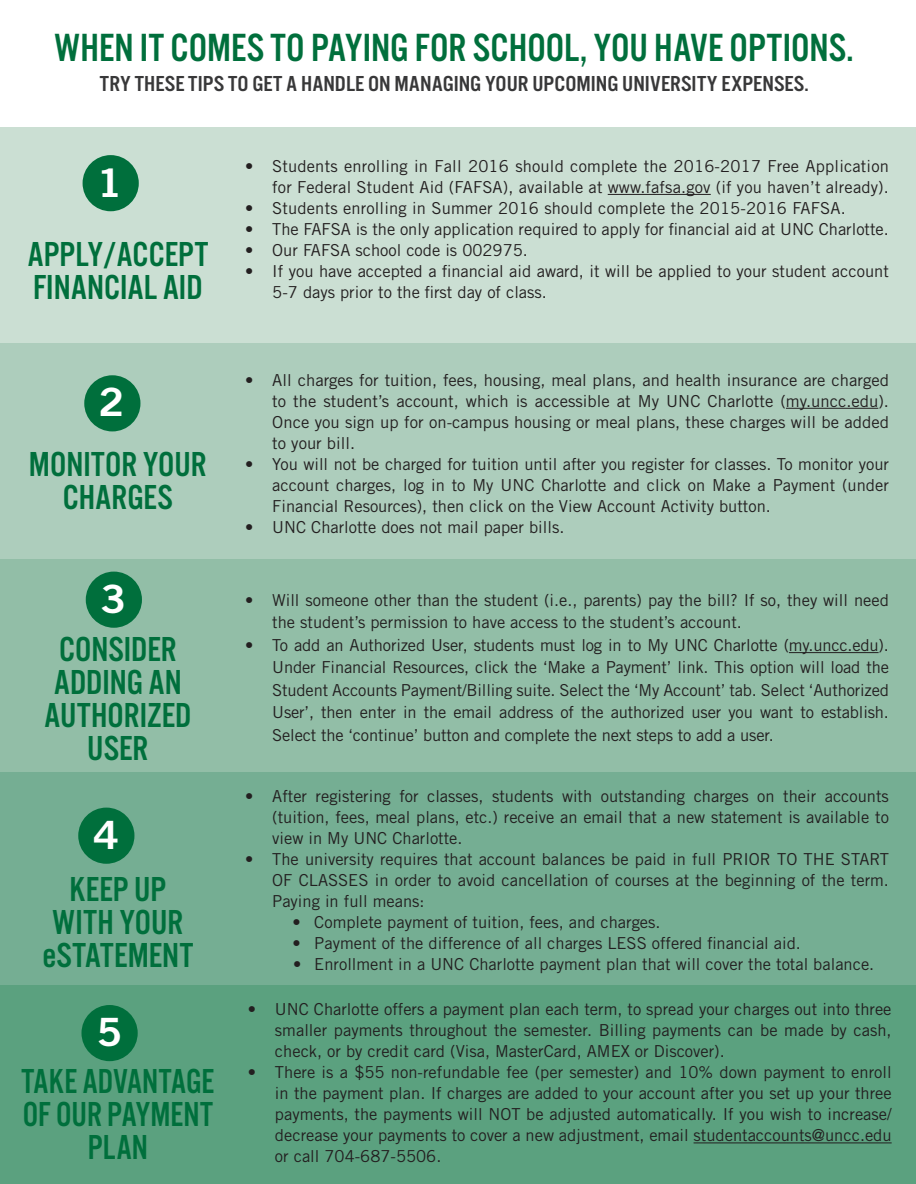
<style>
.page{position:relative;width:916px;height:1184px;background:#fff}
.page>*{position:absolute;margin:0;border:0;box-sizing:border-box;transform-origin:0 0}
.t1{font:40.8px "Alternate Got No 3 D";color:#006f3c}
.t2{font:39px "Trade Gothic LT Std Bd 2";color:#fff;scale:1.09 1}
.t3{font:36px/33px "Alternate Got No 3 D";color:#006f3c;text-align:center}
.t4{font:36px/33px "Alternate Got No 3 D";color:#006f3c;text-align:center;scale:.95 1}
.t5{font:22.5px "Alternate Got No 3 D";color:#383839;scale:1.09 1}
.t6{font:16.5px/21px "Trade Gothic LT Std";color:#231f20;text-align:justify}
</style>
<div class="page">
<div style="left:0;top:127px;width:915px;height:217px;background:#cbdfd3"></div>
<div style="left:0;top:344px;width:915px;height:216px;background:#adcdbc"></div>
<div style="left:0;top:560px;width:915px;height:216px;background:#92bea7"></div>
<div style="left:0;top:773px;width:915px;height:216px;background:#75ae93"></div>
<div style="left:0;top:985px;width:915px;height:199px;background:#5ba17f"></div>
<div style="left:83px;top:155px;width:56px;height:56px;background:#006f3c;border-radius:50%"></div>
<hr style="left:607px;top:194px;width:103px;height:1px;background:#231f20">
<hr style="left:785px;top:408px;width:93px;height:1px;background:#231f20">
<hr style="left:788px;top:652px;width:90px;height:1px;background:#231f20">
<hr style="left:693px;top:1142px;width:198px;height:1px;background:#231f20">
<div style="left:84px;top:375px;width:56px;height:56px;background:#006f3c;border-radius:50%"></div>
<div style="left:86px;top:572px;width:56px;height:56px;background:#006f3c;border-radius:50%"></div>
<div style="left:78px;top:808px;width:56px;height:56px;background:#006f3c;border-radius:50%"></div>
<div style="left:81px;top:1005px;width:57px;height:56px;background:#006f3c;border-radius:50%"></div>
<p class="t1" style="left:54px;top:26px;width:800px">WHEN IT COMES TO PAYING FOR SCHOOL, YOU HAVE OPTIONS.</p>
<p class="t5" style="left:100px;top:71px;width:651px">TRY THESE TIPS TO GET A HANDLE ON MANAGING YOUR UPCOMING UNIVERSITY EXPENSES.</p>
<p class="t2" style="left:97px;top:159px;width:25px">1</p>
<p class="t6" style="left:245px;top:155px;width:645px;text-align:right">• Students enrolling in Fall 2016 should complete the 2016-2017 Free Application for Federal Student Aid (FAFSA), available at www.fafsa.gov (if you haven’t already).</p>
<p class="t6" style="left:245px;top:197px;width:601px">• Students enrolling in Summer 2016 should complete the 2015-2016 FAFSA.</p>
<p class="t6" style="left:245px;top:218px;width:645px">• The FAFSA is the only application required to apply for financial aid at UNC Charlotte.</p>
<p class="t6" style="left:245px;top:239px;width:284px">• Our FAFSA school code is 002975.</p>
<p class="t6" style="left:272px;top:260px;width:618px;text-indent:-27px">• If you have accepted a financial aid award, it will be applied to your student account<br>5-7 days prior to the first day of class.</p>
<p class="t3" style="left:27px;top:238px;width:182px;text-align:left">APPLY/ACCEPT<br>FINANCIAL AID</p>
<p class="t2" style="left:98px;top:378px;width:25px">2</p>
<p class="t3" style="left:29px;top:448px;width:179px">MONITOR YOUR<br>CHARGES</p>
<p class="t2" style="left:101px;top:575px;width:25px">3</p>
<p class="t3" style="left:44px;top:634px;width:149px">CONSIDER<br>ADDING AN<br>AUTHORIZED<br>USER</p>
<p class="t2" style="left:93px;top:811px;width:25px">4</p>
<p class="t3" style="left:42px;top:873px;width:152px">KEEP UP<br>WITH YOUR eSTATEMENT</p>
<p class="t2" style="left:96px;top:1008px;width:25px">5</p>
<p class="t4" style="left:21px;top:1066px;width:204px">TAKE ADVANTAGE</p>
<p class="t4" style="left:23px;top:1099px;width:201px">OF OUR PAYMENT<br>PLAN</p>
<p class="t6" style="left:272px;top:369px;width:618px;text-indent:-27px">• All charges for tuition, fees, housing, meal plans, and health insurance are charged to the student’s account, which is accessible at My UNC Charlotte (my.uncc.edu).<br>Once you sign up for on-campus housing or meal plans, these charges will be added to your bill.</p>
<p class="t6" style="left:272px;top:453px;width:618px;text-indent:-27px">• You will not be charged for tuition until after you register for classes. To monitor your account charges, log in to My UNC Charlotte and click on Make a Payment (under Financial Resources), then click on the View Account Activity button.</p>
<p class="t6" style="left:245px;top:516px;width:320px">• UNC Charlotte does not mail paper bills.</p>
<p class="t6" style="left:272px;top:589px;width:618px;line-height:22.5px;text-indent:-27px">• Will someone other than the student (i.e., parents) pay the bill? If so, they will need the student’s permission to have access to the student’s account.</p>
<p class="t6" style="left:272px;top:634px;width:618px;line-height:22.5px;text-indent:-27px">• To add an Authorized User, students must log in to My UNC Charlotte (my.uncc.edu).<br>Under Financial Resources, click the ‘Make a Payment’ link. This option will load the Student Accounts Payment/Billing suite. Select the ‘My Account’ tab. Select ‘Authorized User’, then enter in the email address of the authorized user you want to establish.<br>Select the ‘continue’ button and complete the next steps to add a user.</p>
<p class="t6" style="left:272px;top:785px;width:618px;text-indent:-27px">• After registering for classes, students with outstanding charges on their accounts (tuition, fees, meal plans, etc.) receive an email that a new statement is available to view in My UNC Charlotte.</p>
<p class="t6" style="left:272px;top:848px;width:618px;text-indent:-27px">• The university requires that account balances be paid in full PRIOR TO THE START OF CLASSES in order to avoid cancellation of courses at the beginning of the term.<br>Paying in full means:</p>
<p class="t6" style="left:292px;top:911px;width:369px">• Complete payment of tuition, fees, and charges.</p>
<p class="t6" style="left:292px;top:932px;width:509px">• Payment of the difference of all charges LESS offered financial aid.</p>
<p class="t6" style="left:293px;top:953px;width:582px">• Enrollment in a UNC Charlotte payment plan that will cover the total balance.</p>
<p class="t6" style="left:275px;top:999px;width:618px;text-indent:-27px">• UNC Charlotte offers a payment plan each term, to spread your charges out into three smaller payments throughout the semester. Billing payments can be made by cash, check, or by credit card (Visa, MasterCard, AMEX or Discover).</p>
<p class="t6" style="left:275px;top:1062px;width:618px;text-indent:-27px">• There is a $55 non-refundable fee (per semester) and 10% down payment to enroll in the payment plan. If charges are added to your account after you set up your three payments, the payments will NOT be adjusted automatically. If you wish to increase/ decrease your payments to cover a new adjustment, email studentaccounts@uncc.edu or call 704-687-5506.</p>
</div>
